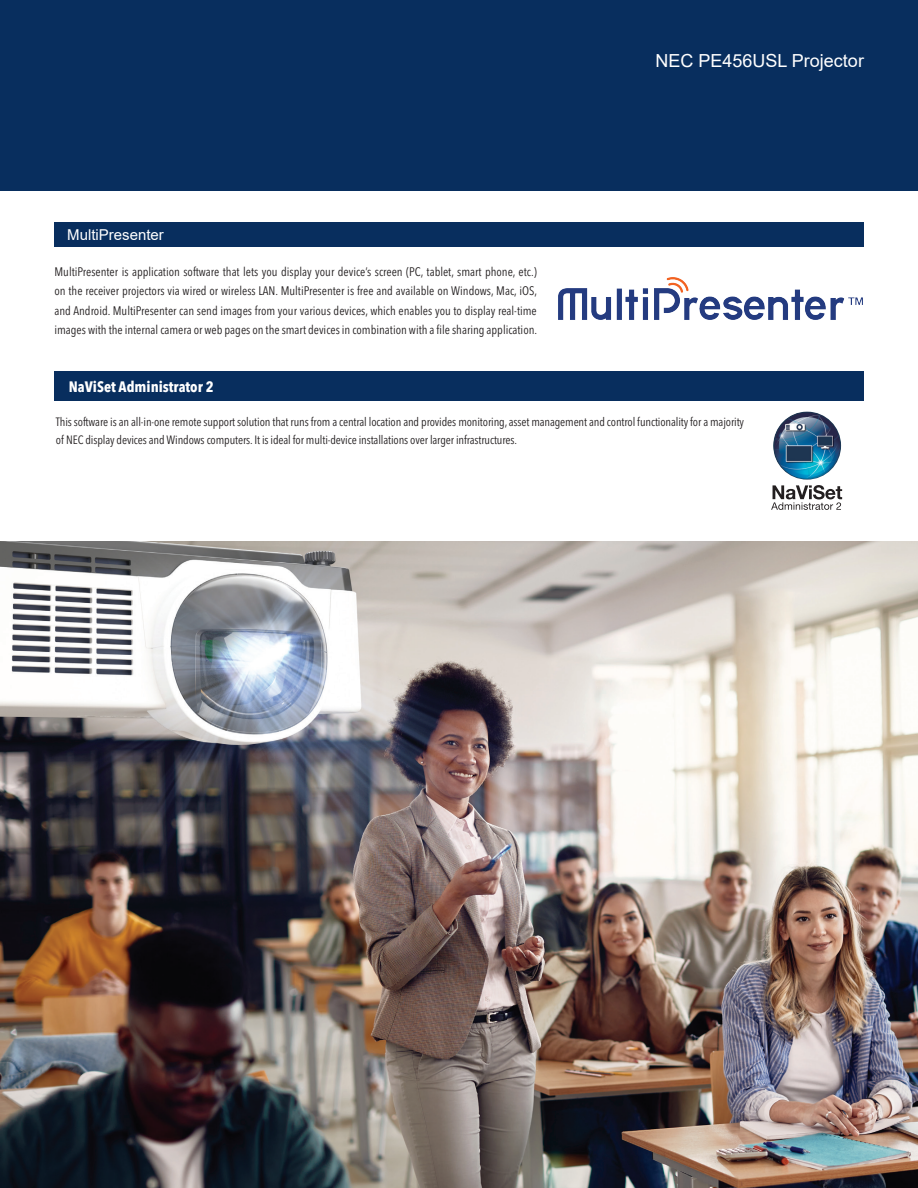
<style>
.page{position:relative;width:918px;height:1188px;background:#fff}
.page>*{position:absolute;margin:0;border:0;box-sizing:border-box;transform-origin:0 0}
.t1{font:18px "Arial";color:#fff}
.t2{font:700 condensed 15px "Avenir Next LT Pro";color:#fff}
.t3{font:15px "Arial";color:#fff}
.t4{font:condensed 12.3px/19.5px "Avenir Next LT Pro";color:#231f20;text-align:justify}
.t5{font:condensed 12px/18px "Avenir Next LT Pro";letter-spacing:-.01em;color:#231f20}
</style>
<div class="page">
<div style="left:0;top:0;width:918px;height:191px;background:#082e5e"></div>
<div style="left:54px;top:222px;width:810px;height:24px;background:#082e5e"></div>
<img style="left:558px;top:277px;width:305px;height:43px">
<img style="left:0;top:542px;width:918px;height:646px">
<div style="left:54px;top:371px;width:810px;height:30px;background:#082e5e"></div>
<img style="left:773px;top:412px;width:68px;height:68px;border-radius:34px">
<svg style="left:771px;top:485px;width:71px;height:25px"></svg>
<p class="t3" style="left:67px;top:225px;width:98px">MultiPresenter</p>
<p class="t4" style="left:54px;top:262px;width:484px">MultiPresenter is application software that lets you display your device’s screen (PC, tablet, smart phone, etc.) on the receiver projectors via wired or wireless LAN. MultiPresenter is free and available on Windows, Mac, iOS, and Android. MultiPresenter can send images from your various devices, which enables you to display real-time images with the internal camera or web pages on the smart devices in combination with a file sharing application.</p>
<h1 class="t1" style="left:656px;top:48px;width:210px">NEC PE456USL Projector</h1>
<p class="t2" style="left:69px;top:377px;width:147px">NaViSet Administrator 2</p>
<p class="t5" style="left:56px;top:413px;width:690px">This software is an all-in-one remote support solution that runs from a central location and provides monitoring, asset management and control functionality for a majority of NEC display devices and Windows computers. It is ideal for multi-device installations over larger infrastructures.</p>
</div>
